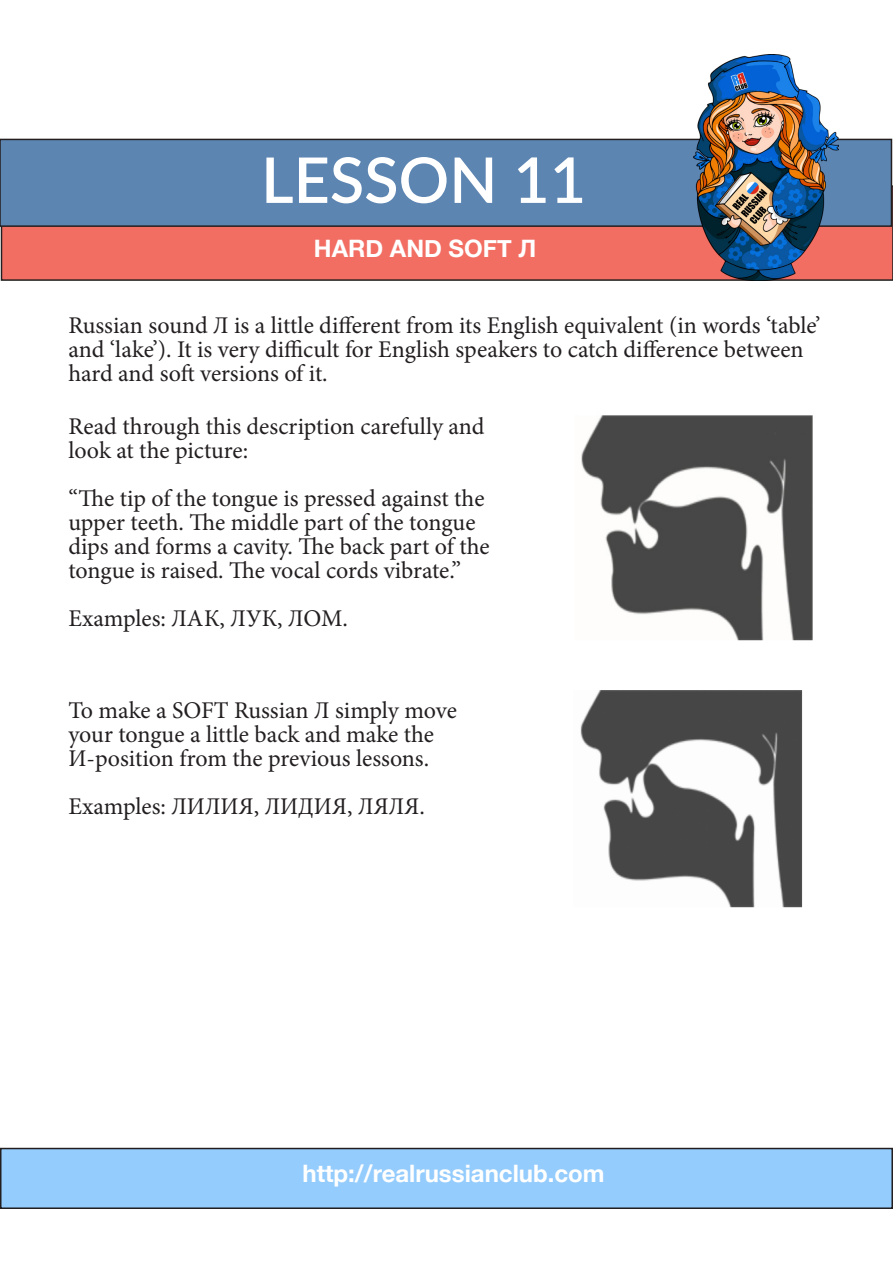
<style>
.page{position:relative;width:893px;height:1263px;background:#fff}
.page>*{position:absolute;margin:0;border:0;box-sizing:border-box;transform-origin:0 0}
.Paragraph_Style_1{font:600 63px "Lato";color:#fff}
.Basic{font:24px/24px "Minion Pro";color:#231f20}
.Subtitle{font:700 24px "Helvetica Neue";color:#fff}
</style>
<div class="page">
<div style="left:1px;top:1148px;width:891px;height:60px;background:#95ccfe"></div>
<div style="left:0;top:1148px;width:893px;height:61px;border:2px solid #231f20"></div>
<div style="left:2px;top:186px;width:891px;height:94px;background:#f26e63"></div>
<div style="left:1px;top:185px;width:892px;height:96px;border:2px solid #231f20"></div>
<div style="left:0;top:139px;width:891px;height:87px;background:#5d85b2"></div>
<div style="left:0;top:139px;width:892px;height:88px;border:2px solid #231f20"></div>
<img style="left:693px;top:54px;width:145px;height:227px">
<img style="left:581px;top:415px;width:232px;height:226px">
<img style="left:580px;top:690px;width:223px;height:218px">
<p class="Paragraph_Style_1" style="left:261px;top:134px;width:327px">LESSON 11</p>
<p class="Subtitle" style="left:314px;top:229px;width:224px">HARD AND SOFT Л</p>
<p class="Basic" style="left:68px;top:313px;width:754px">Russian sound Л is a little different from its English equivalent (in words ‘table’ and ‘lake’). It is very difficult for English speakers to catch difference between hard and soft versions of it.</p>
<p class="Basic" style="left:68px;top:414px;width:418px">Read through this description carefully and look at the picture:</p>
<p class="Basic" style="left:68px;top:486px;width:423px">“The tip of the tongue is pressed against the upper teeth. The middle part of the tongue dips and forms a cavity. The back part of the tongue is raised. The vocal cords vibrate.”</p>
<p class="Basic" style="left:68px;top:606px;width:281px">Examples: ЛАК, ЛУК, ЛОМ.</p>
<p class="Basic" style="left:68px;top:698px;width:390px">To make a SOFT Russian Л simply move your tongue a little back and make the<br>И-position from the previous lessons.</p>
<p class="Basic" style="left:68px;top:794px;width:358px">Examples: ЛИЛИЯ, ЛИДИЯ, ЛЯЛЯ.</p>
<p class="Subtitle" style="left:302px;top:1154px;width:304px">http://realrussianclub.com</p>
</div>
